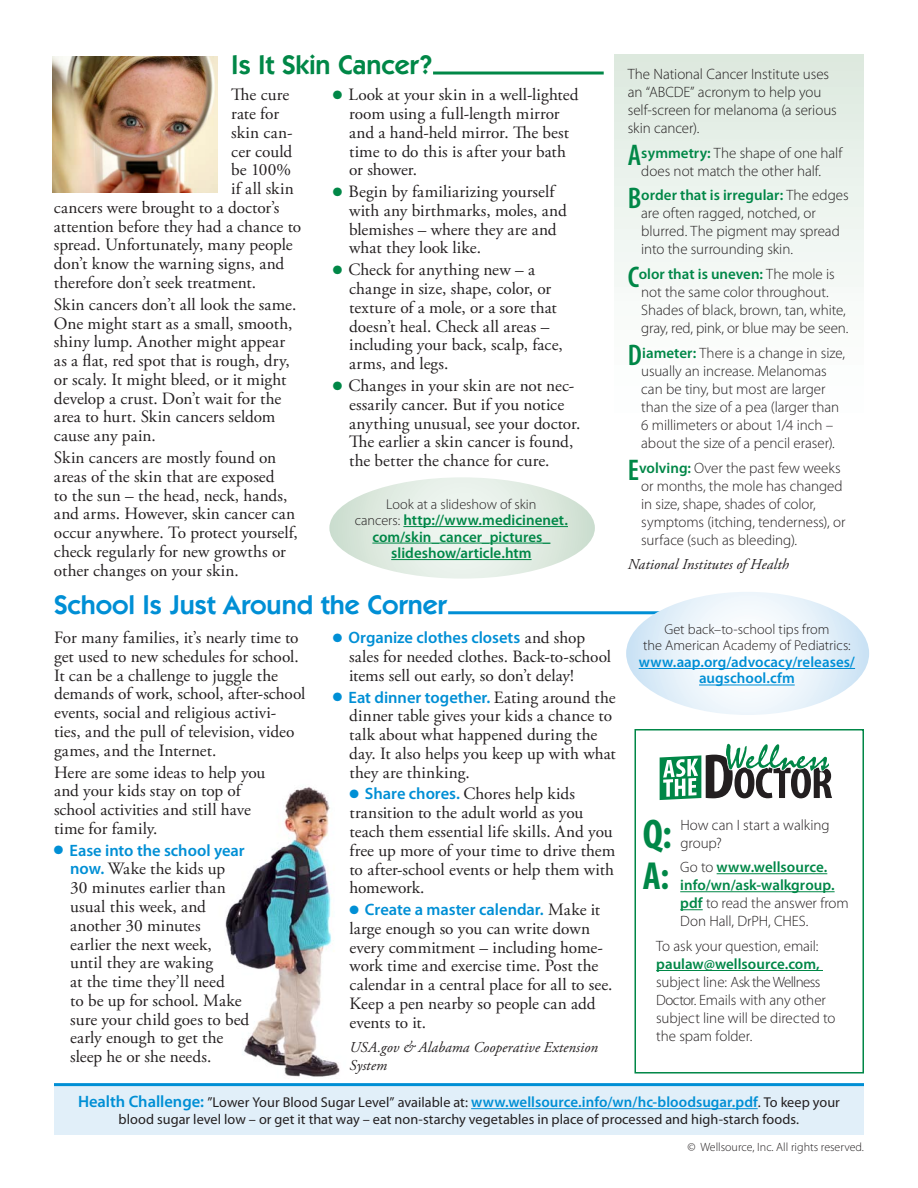
<style>
.page{position:relative;width:918px;height:1188px;background:#fff}
.page>*{position:absolute;margin:0;border:0;box-sizing:border-box;transform-origin:0 0}
.t1{font:700 condensed 41.7px "Myriad Pro";color:#008747}
.t2{font:700 condensed 39.3px "Myriad Pro";color:#008747}
.t3{font:600 27px "Itc Kabel";color:#008fd5}
.t4{font:600 27px "Itc Kabel";color:#008747}
.t5{font:17.25px/18.8px "Adobe Garamond Pro";color:#231f20}
.t6{font:600 16.5px "Myriad Pro";color:#008fd5}
.t7{font:300 15px/18px "Myriad Pro";letter-spacing:-.005em;color:#231f20}
.t8{font:600 15px/16.5px "Myriad Pro";color:#008747;text-align:center}
.t9{font:italic 15px/18px "Adobe Garamond Pro";letter-spacing:.01em;color:#231f20}
.t10{font:600 15px/16.5px "Myriad Pro";letter-spacing:.005em;color:#008fd5;text-align:center}
.t11{font:14.25px/16.5px "Myriad Pro";color:#231f20;text-align:center}
.t12{font:300 14.25px/16.5px "Myriad Pro";color:#231f20;text-align:center}
.t13{font:300 12px "Myriad Pro";color:#231f20}
.s1{color:#008747}
.s2{font-weight:300;font-size:14.25px;color:#231f20}
.s3{font-family:"Myriad Pro";font-weight:600;font-size:16.5px;color:#008fd5}
.s4{font-family:"Adobe Garamond Pro";font-weight:400;font-size:17.25px;color:#231f20}
.s5{color:#008fd5}
.s6{font-weight:600;font-stretch:condensed;font-size:30px;color:#008747}
.s7{font-weight:600;color:#008747}
.s8{font-weight:600;font-size:16.5px;color:#008fd5}
.s9{font-weight:600;font-size:15px;color:#008fd5}
</style>
<div class="page">
<div style="left:614px;top:54px;width:250px;height:544px;background:linear-gradient(to bottom,#e2ede4,#fff)"></div>
<img style="left:225px;top:787px;width:115px;height:290px">
<hr style="left:717px;top:873px;width:110px;height:1px;background:#008747">
<hr style="left:680px;top:891px;width:155px;height:1px;background:#008747">
<svg style="left:680px;top:909px;width:23px;height:1px"></svg>
<hr style="left:656px;top:970px;width:167px;height:1px;background:#008747">
<div style="left:634px;top:729px;width:230px;height:345px;border:2px solid #008747"></div>
<svg style="left:660px;top:743px;width:172px;height:57px"></svg>
<hr style="left:433px;top:72px;width:171px;height:3px;background:#008747">
<hr style="left:448px;top:611px;width:231px;height:3px;background:#008fd5">
<svg style="left:329px;top:477px;width:266px;height:102px"></svg>
<hr style="left:403px;top:526px;width:165px;height:1px;background:#008747">
<hr style="left:372px;top:543px;width:178px;height:1px;background:#008747">
<hr style="left:391px;top:559px;width:141px;height:1px;background:#008747">
<svg style="left:626px;top:592px;width:243px;height:123px"></svg>
<hr style="left:639px;top:668px;width:216px;height:1px;background:#008fd5">
<hr style="left:699px;top:685px;width:96px;height:1px;background:#008fd5">
<div style="left:54px;top:1085px;width:810px;height:50px;background:#e1eff9"></div>
<hr style="left:471px;top:1108px;width:287px;height:1px;background:#008fd5">
<hr style="left:54px;top:1083px;width:810px;height:3px;background:#008fd5">
<img style="left:53px;top:56px;width:165px;height:136px">
<h3 class="t4" style="left:231px;top:49px;width:202px">Is It Skin Cancer?</h3>
<p class="t5" style="left:231px;top:86px;width:59px">The cure</p>
<p class="t5" style="left:231px;top:105px;width:49px">rate for</p>
<p class="t5" style="left:231px;top:124px;width:63px">skin can-</p>
<p class="t5" style="left:231px;top:142px;width:63px">cer could</p>
<p class="t5" style="left:231px;top:161px;width:61px">be 100%</p>
<p class="t5" style="left:231px;top:180px;width:64px">if all skin</p>
<p class="t5" style="left:54px;top:199px;width:227px">cancers were brought to a doctor’s</p>
<p class="t5" style="left:54px;top:217px;width:249px">attention before they had a chance to</p>
<p class="t5" style="left:54px;top:236px;width:240px">spread. Unfortunately, many people</p>
<p class="t5" style="left:54px;top:255px;width:232px">don’t know the warning signs, and</p>
<p class="t5" style="left:54px;top:274px;width:204px">therefore don’t seek treatment.</p>
<p class="t5" style="left:54px;top:296px;width:244px">Skin cancers don’t all look the same.<br>One might start as a small, smooth, shiny lump. Another might appear as a flat, red spot that is rough, dry, or scaly. It might bleed, or it might develop a crust. Don’t wait for the area to hurt. Skin cancers seldom cause any pain.</p>
<p class="t5" style="left:54px;top:449px;width:245px">Skin cancers are mostly found on areas of the skin that are exposed<br>to the sun – the head, neck, hands, and arms. However, skin cancer can occur anywhere. To protect yourself, check regularly for new growths or other changes on your skin.</p>
<p class="t5" style="left:349px;top:86px;width:231px;text-indent:-16px"><span class="s1">●</span> Look at your skin in a well-lighted room using a full-length mirror and a hand-held mirror. The best time to do this is after your bath or shower.</p>
<p class="t5" style="left:349px;top:183px;width:219px;text-indent:-16px"><span class="s1">●</span> Begin by familiarizing yourself with any birthmarks, moles, and blemishes – where they are and what they look like.</p>
<p class="t5" style="left:349px;top:261px;width:215px;text-indent:-16px"><span class="s1">●</span> Check for anything new – a change in size, shape, color, or texture of a mole, or a sore that doesn’t heal. Check all areas – including your back, scalp, face, arms, and legs.</p>
<p class="t5" style="left:349px;top:377px;width:233px;text-indent:-16px"><span class="s1">●</span> Changes in your skin are not nec&shy;essarily cancer. But if you notice anything unusual, see your doctor.<br>The earlier a skin cancer is found, the better the chance for cure.</p>
<p class="t12" style="left:386px;top:495px;width:152px">Look at a slideshow of skin</p>
<p class="t8" style="left:355px;top:511px;width:215px"><span class="s2">cancers:</span> http://www.medicinenet. com/skin_cancer_pictures_ slideshow/article.htm</p>
<h3 class="t3" style="left:54px;top:589px;width:394px">School Is Just Around the Corner</h3>
<p class="t5" style="left:54px;top:629px;width:253px">For many families, it’s nearly time to get used to new schedules for school.<br>It can be a challenge to juggle the demands of work, school, after-school events, social and religious activi&shy;ties, and the pull of television, video games, and the Internet.</p>
<p class="t5" style="left:54px;top:763px;width:213px">Here are some ideas to help you and your kids stay on top of school activities and still have time for family.</p>
<p class="t6" style="left:54px;top:840px;width:192px">● Ease into the school year</p>
<p class="t5" style="left:70px;top:860px;width:181px"><span class="s3">now.</span> Wake the kids up<br>30 minutes earlier than usual this week, and another 30 minutes<br>earlier the next week,<br>until they are waking<br>at the time they’ll need<br>to be up for school. Make sure your child goes to bed early enough to get the sleep he or she needs.</p>
<p class="t6" style="left:333px;top:627px;width:254px">● Organize clothes closets <span class="s4">and shop</span></p>
<p class="t5" style="left:349px;top:648px;width:263px">sales for needed clothes. Back-to-school items sell out early, so don’t delay!</p>
<p class="t6" style="left:333px;top:686px;width:284px">● Eat dinner together. <span class="s4">Eating around the</span></p>
<p class="t5" style="left:349px;top:707px;width:268px">dinner table gives your kids a chance to talk about what happened during the day. It also helps you keep up with what they are thinking.</p>
<p class="t5" style="left:349px;top:785px;width:267px"><span class="s5">●</span> <span class="s3">Share chores.</span> Chores help kids transition to the adult world as you teach them essential life skills. And you free up more of your time to drive them to after-school events or help them with homework.</p>
<p class="t6" style="left:349px;top:899px;width:252px">● Create a master calendar. <span class="s4">Make it</span></p>
<p class="t5" style="left:349px;top:920px;width:265px">large enough so you can write down every commitment – including home&shy;work time and exercise time. Post the calendar in a central place for all to see.<br>Keep a pen nearby so people can add events to it.</p>
<p class="t9" style="left:350px;top:1039px;width:250px">USA.gov &amp; Alabama Cooperative Extension<br>System</p>
<p class="t7" style="left:628px;top:65px;width:211px">The National Cancer Institute uses an “ABCDE” acronym to help you self-screen for melanoma (a serious skin cancer).</p>
<p class="t7" style="left:628px;top:143px;width:216px;text-align:center"><span class="s6">A</span><span class="s7">symmetry:</span> The shape of one half does not match the other half.</p>
<p class="t7" style="left:641px;top:186px;width:209px;text-indent:-14px"><span class="s6">B</span><span class="s7">order that is irregular:</span> The edges are often ragged, notched, or blurred. The pigment may spread into the surrounding skin.</p>
<p class="t7" style="left:641px;top:265px;width:209px;text-indent:-13px"><span class="s6">C</span><span class="s7">olor that is uneven:</span> The mole is not the same color throughout.<br>Shades of black, brown, tan, white, gray, red, pink, or blue may be seen.</p>
<p class="t7" style="left:628px;top:344px;width:219px;text-align:center"><span class="s6">D</span><span class="s7">iameter:</span> There is a change in size, usually an increase. Melanomas<br>can be tiny, but most are larger<br>than the size of a pea (larger than<br>6 millimeters or about 1/4 inch – about the size of a pencil eraser).</p>
<p class="t7" style="left:641px;top:458px;width:206px;text-indent:-14px"><span class="s6">E</span><span class="s7">volving:</span> Over the past few weeks or months, the mole has changed in size, shape, shades of color, symptoms (itching, tenderness), or surface (such as bleeding).</p>
<p class="t9" style="left:628px;top:556px;width:163px">National Institutes of Health</p>
<p class="t12" style="left:643px;top:621px;width:209px">Get back–to-school tips from<br>the American Academy of Pediatrics:</p>
<p class="t10" style="left:639px;top:653px;width:218px">www.aap.org/advocacy/releases/ augschool.cfm</p>
<h1 class="t1" style="left:643px;top:808px;width:31px">Q:</h1>
<p class="t7" style="left:681px;top:815px;width:151px">How can I start a walking group?</p>
<h2 class="t2" style="left:643px;top:851px;width:28px">A:</h2>
<p class="t7" style="left:680px;top:858px;width:170px">Go to <span class="s7">www.wellsource. info/wn/ask-walkgroup. pdf</span> to read the answer from<br>Don Hall, DrPH, CHES.</p>
<p class="t7" style="left:656px;top:937px;width:164px">To ask your question, email:</p>
<p class="t8" style="left:656px;top:955px;width:165px">paulaw@wellsource.com,</p>
<p class="t7" style="left:656px;top:973px;width:181px">subject line: Ask the Wellness<br>Doctor. Emails with any other subject line will be directed to the spam folder.</p>
<p class="t11" style="left:78px;top:1094px;width:763px"><span class="s8">Health Challenge:</span> ”Lower Your Blood Sugar Level” available at: <span class="s9">www.wellsource.info/wn/hc-bloodsugar.pdf</span>. To keep your blood sugar level low – or get it that way – eat non-starchy vegetables in place of processed and high-starch foods.</p>
<p class="t13" style="left:687px;top:1139px;width:178px">© Wellsource, Inc. All rights reserved.</p>
</div>
